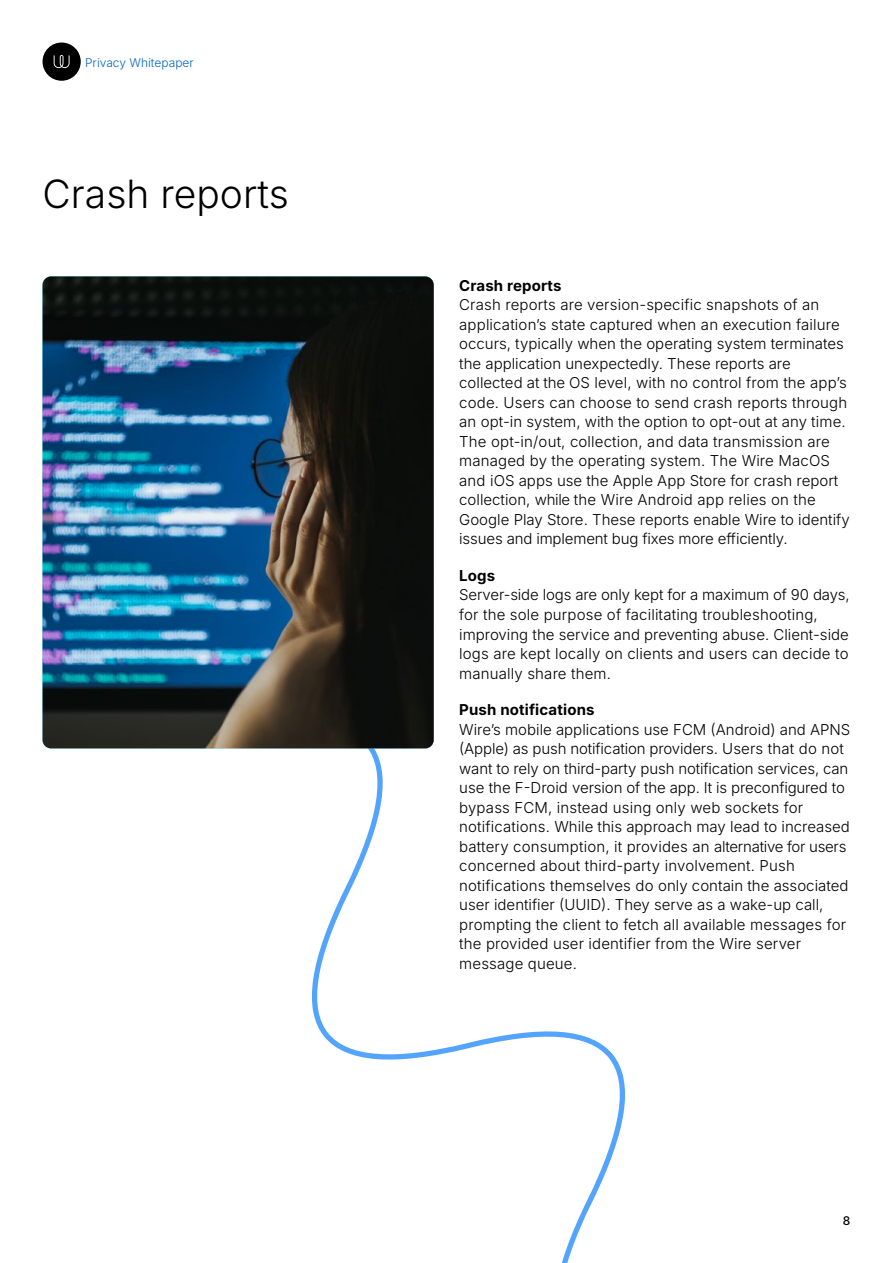
<style>
.page{position:relative;width:893px;height:1263px;background:#fff}
.page>*{position:absolute;margin:0;border:0;box-sizing:border-box;transform-origin:0 0}
.t1{font:300 39px "Inter";color:#000}
.t2{font:300 15px/19.5px "Inter";color:#000}
.t3{font:700 15px "Inter";letter-spacing:.01em;color:#000}
.t4{font:300 12px "Inter";color:#0667c8}
.t5{font:500 12px "Inter";color:#000}
</style>
<div class="page">
<div style="left:43px;top:43px;width:38px;height:38px;background:#000;border-radius:50%"></div>
<svg style="left:54px;top:55px;width:16px;height:13px"></svg>
<svg style="left:223px;top:748px;width:402px;height:515px"></svg>
<img style="left:43px;top:276px;width:391px;height:472px">
<p class="t4" style="left:85px;top:54px;width:110px">Privacy Whitepaper</p>
<h1 class="t1" style="left:43px;top:165px;width:248px">Crash reports</h1>
<p class="t3" style="left:459px;top:274px;width:104px">Crash reports</p>
<p class="t2" style="left:459px;top:295px;width:392px">Crash reports are version-specific snapshots of an application’s state captured when an execution failure occurs, typically when the operating system terminates the application unexpectedly. These reports are collected at the OS level, with no control from the app’s code. Users can choose to send crash reports through an opt-in system, with the option to opt-out at any time.<br>The opt-in/out, collection, and data transmission are managed by the operating system. The Wire MacOS and iOS apps use the Apple App Store for crash report collection, while the Wire Android app relies on the Google Play Store. These reports enable Wire to identify issues and implement bug fixes more efficiently.</p>
<p class="t3" style="left:459px;top:564px;width:37px">Logs</p>
<p class="t2" style="left:459px;top:585px;width:392px">Server-side logs are only kept for a maximum of 90 days, for the sole purpose of facilitating troubleshooting, improving the service and preventing abuse. Client-side logs are kept locally on clients and users can decide to manually share them.</p>
<p class="t3" style="left:459px;top:698px;width:137px">Push notifications</p>
<p class="t2" style="left:459px;top:719px;width:393px">Wire’s mobile applications use FCM (Android) and APNS (Apple) as push notification providers. Users that do not want to rely on third-party push notification services, can use the F-Droid version of the app. It is preconfigured to bypass FCM, instead using only web sockets for notifications. While this approach may lead to increased battery consumption, it provides an alternative for users concerned about third-party involvement. Push notifications themselves do only contain the associated user identifier (UUID). They serve as a wake-up call, prompting the client to fetch all available messages for the provided user identifier from the Wire server message queue.</p>
<p class="t5" style="left:843px;top:1211px;width:9px">8</p>
</div>
